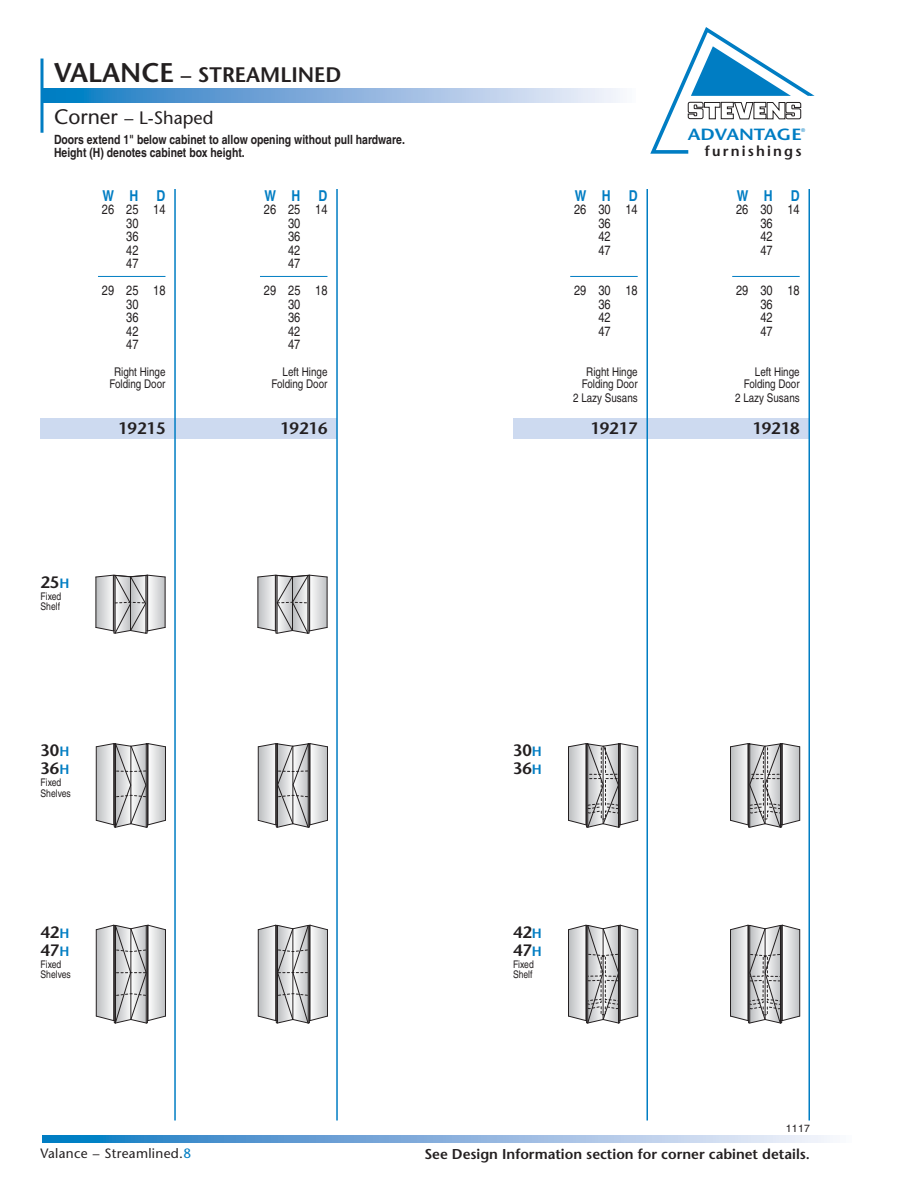
<style>
.page{position:relative;width:918px;height:1188px;background:#fff}
.page>*{position:absolute;margin:0;border:0;box-sizing:border-box;transform-origin:0 0}
.t1{font:600 21px "Stone Sans";color:#231f20}
.t2{font:18px "Stone Sans";color:#231f20}
.t3{font:600 16.5px/18px "Stone Sans";color:#231f20}
.t4{font:600 16.2px "Stone Sans";color:#007dc3;scale:1.17 1}
.t5{font:700 condensed 15px "Helvetica";color:#007dc3}
.t6{font:600 14.4px "Stone Sans";letter-spacing:.15em;color:#231f20}
.t7{font:600 14.25px "Stone Sans";color:#231f20}
.t8{font:condensed 13.5px/13.5px "Helvetica";color:#231f20;text-align:center}
.t9{font:13.5px "Stone Sans";letter-spacing:.025em;color:#231f20}
.t10{font:700 condensed 12.75px/13.5px "Helvetica";color:#231f20}
.t11{font:condensed 12px/12px "Helvetica";color:#231f20;text-align:center}
.t12{font:condensed 10.5px/10.5px "Helvetica";color:#231f20}
.t13{font:10.5px "Helvetica";color:#231f20}
.t14{font:5.4px "Stone Sans";color:#007dc3}
.s1{font-size:27px}
.s2{font-size:21px}
.s3{font-size:13.5px;color:#007dc3}
.s4{color:#007dc3}
</style>
<div class="page">
<svg style="left:40px;top:59px;width:4px;height:74px"></svg>
<svg style="left:42px;top:89px;width:578px;height:13px;background:#81b1dc"></svg>
<svg style="left:42px;top:1135px;width:788px;height:7px;background:#7dafdb"></svg>
<svg style="left:650px;top:27px;width:165px;height:127px"></svg>
<div style="left:40px;top:418px;width:298px;height:21px;background:#cddaf0"></div>
<div style="left:513px;top:418px;width:297px;height:21px;background:#cddaf0"></div>
<hr style="left:98px;top:276px;width:67px;height:1px;background:#007dc3">
<hr style="left:174px;top:189px;width:2px;height:931px;background:#007dc3">
<svg style="left:96px;top:743px;width:70px;height:85px"></svg>
<svg style="left:96px;top:925px;width:70px;height:98px"></svg>
<hr style="left:165px;top:577px;width:1px;height:50px;background:#231f20">
<svg style="left:96px;top:575px;width:69px;height:59px"></svg>
<hr style="left:260px;top:276px;width:67px;height:1px;background:#007dc3">
<hr style="left:336px;top:189px;width:2px;height:931px;background:#007dc3">
<svg style="left:258px;top:743px;width:70px;height:85px"></svg>
<svg style="left:258px;top:925px;width:70px;height:98px"></svg>
<svg style="left:257px;top:574px;width:71px;height:60px"></svg>
<svg style="left:568px;top:925px;width:70px;height:218px"></svg>
<hr style="left:646px;top:189px;width:2px;height:931px;background:#007dc3">
<svg style="left:568px;top:743px;width:70px;height:85px"></svg>
<hr style="left:570px;top:276px;width:68px;height:1px;background:#007dc3">
<svg style="left:730px;top:925px;width:70px;height:98px;background:#bcbcbd"></svg>
<hr style="left:732px;top:276px;width:68px;height:1px;background:#007dc3">
<hr style="left:808px;top:189px;width:2px;height:931px;background:#007dc3">
<svg style="left:730px;top:743px;width:70px;height:85px;background:#bbbcbd"></svg>
<h1 class="t1" style="left:54px;top:66px;width:289px"><span class="s1">VALANCE</span> – STREAMLINED</h1>
<h2 class="t2" style="left:54px;top:110px;width:161px"><span class="s2">Corner</span> – L-Shaped</h2>
<p class="t10" style="left:54px;top:134px;width:353px">Doors extend 1" below cabinet to allow opening without pull hardware.<br>Height (H) denotes cabinet box height.</p>
<p class="t5" style="left:103px;top:190px;width:64px">W H D</p>
<p class="t8" style="left:102px;top:204px;width:65px">26 25 14<br>30<br>36<br>42<br>47</p>
<p class="t8" style="left:102px;top:285px;width:65px">29 25 18<br>30<br>36<br>42<br>47</p>
<p class="t11" style="left:109px;top:367px;width:58px">Right Hinge<br>Folding Door</p>
<p class="t3" style="left:118px;top:421px;width:49px">19215</p>
<p class="t3" style="left:40px;top:575px;width:30px">25<span class="s3">H</span></p>
<p class="t12" style="left:40px;top:592px;width:22px">Fixed<br>Shelf</p>
<p class="t3" style="left:40px;top:743px;width:30px">30<span class="s3">H<br></span>36<span class="s3">H</span></p>
<p class="t12" style="left:40px;top:778px;width:32px">Fixed<br>Shelves</p>
<p class="t3" style="left:40px;top:925px;width:30px">42<span class="s3">H<br></span>47<span class="s3">H</span></p>
<p class="t12" style="left:40px;top:960px;width:32px">Fixed<br>Shelves</p>
<p class="t5" style="left:265px;top:190px;width:64px">W H D</p>
<p class="t8" style="left:264px;top:204px;width:65px">26 25 14<br>30<br>36<br>42<br>47</p>
<p class="t8" style="left:264px;top:285px;width:65px">29 25 18<br>30<br>36<br>42<br>47</p>
<p class="t11" style="left:271px;top:367px;width:58px;text-align:right">Left Hinge<br>Folding Door</p>
<p class="t3" style="left:280px;top:421px;width:49px">19216</p>
<p class="t5" style="left:575px;top:190px;width:64px">W H D</p>
<p class="t8" style="left:574px;top:204px;width:65px">26 30 14<br>36<br>42<br>47</p>
<p class="t8" style="left:574px;top:285px;width:65px">29 30 18<br>36<br>42<br>47</p>
<p class="t11" style="left:582px;top:367px;width:58px">Right Hinge<br>Folding Door</p>
<p class="t11" style="left:573px;top:393px;width:66px">2 Lazy Susans</p>
<p class="t3" style="left:590px;top:421px;width:49px">19217</p>
<p class="t4" style="left:688px;top:128px;width:99px">ADVANTAGE</p>
<p class="t6" style="left:705px;top:146px;width:98px">furnishings</p>
<p class="t14" style="left:801px;top:128px;width:6px">®</p>
<p class="t5" style="left:737px;top:190px;width:64px">W H D</p>
<p class="t8" style="left:736px;top:204px;width:65px">26 30 14<br>36<br>42<br>47</p>
<p class="t8" style="left:736px;top:285px;width:65px">29 30 18<br>36<br>42<br>47</p>
<p class="t11" style="left:744px;top:367px;width:58px;text-align:right">Left Hinge<br>Folding Door</p>
<p class="t11" style="left:735px;top:393px;width:66px">2 Lazy Susans</p>
<p class="t3" style="left:752px;top:421px;width:49px">19218</p>
<p class="t3" style="left:513px;top:743px;width:30px">30<span class="s3">H<br></span>36<span class="s3">H</span></p>
<p class="t3" style="left:513px;top:925px;width:30px">42<span class="s3">H<br></span>47<span class="s3">H</span></p>
<p class="t12" style="left:513px;top:960px;width:22px">Fixed<br>Shelf</p>
<p class="t9" style="left:40px;top:1148px;width:152px">Valance – Streamlined.<span class="s4">8</span></p>
<p class="t13" style="left:786px;top:1124px;width:26px">1117</p>
<p class="t7" style="left:424px;top:1148px;width:387px">See Design Information section for corner cabinet details.</p>
</div>
